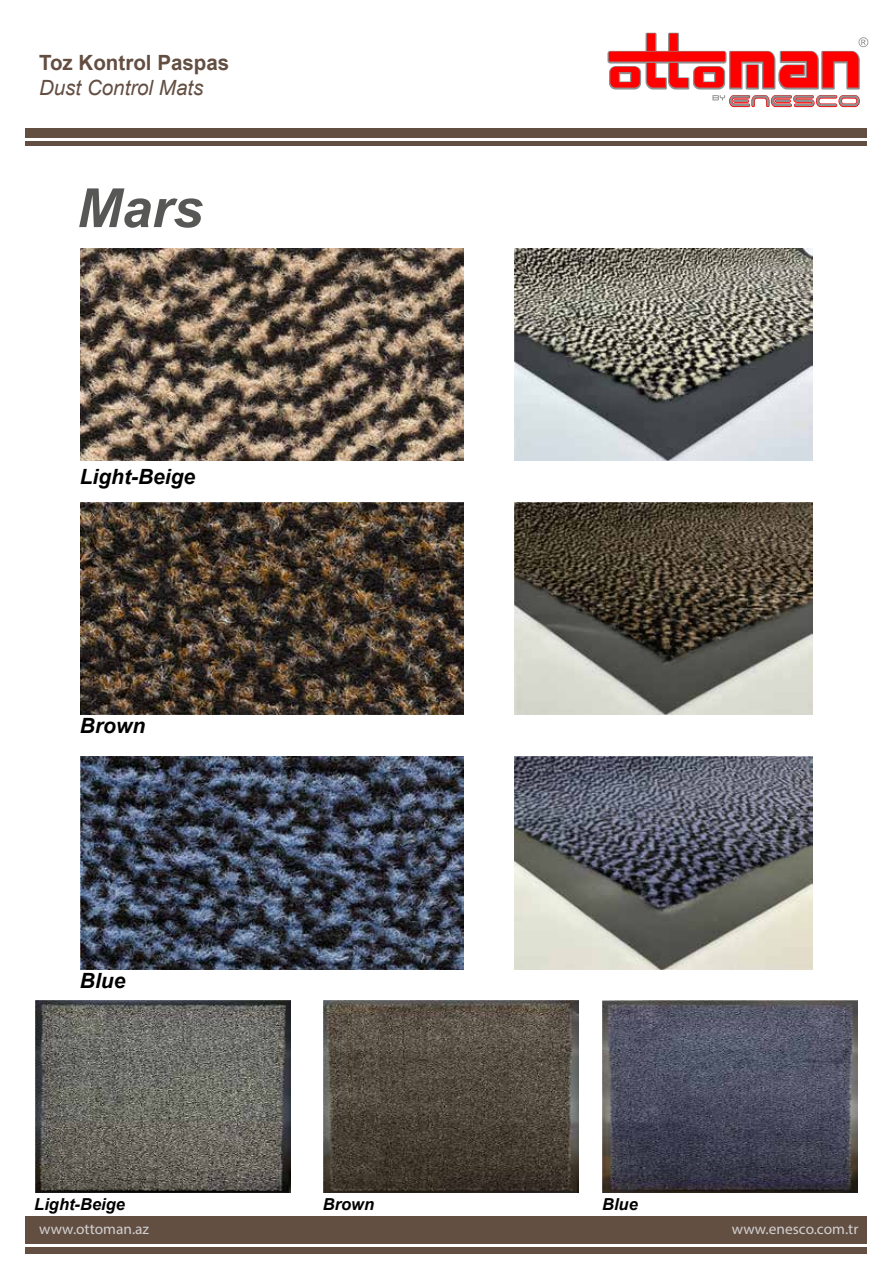
<style>
.page{position:relative;width:893px;height:1263px;background:#fff}
.page>*{position:absolute;margin:0;border:0;box-sizing:border-box;transform-origin:0 0}
.t1{font:italic 700 54px "Arial";color:#575756}
.t2{font:italic 700 21px "Arial";color:#000}
.t3{font:700 21px "Arial";color:#634e42}
.t4{font:italic 21px "Arial";color:#634e42}
.t5{font:italic 700 16.5px "Arial";color:#000}
.t6{font:15px "Myriad Pro";color:#d1d1d1}
</style>
<div class="page">
<div style="left:26px;top:1247px;width:841px;height:7px;background:#634e42"></div>
<svg style="left:607px;top:33px;width:261px;height:74px"></svg>
<div style="left:26px;top:1216px;width:841px;height:27px;background:#634e42"></div>
<div style="left:26px;top:128px;width:841px;height:10px;background:#634e42"></div>
<hr style="left:26px;top:141px;width:841px;height:4px;background:#634e42">
<img style="left:81px;top:756px;width:382px;height:213px">
<img style="left:515px;top:756px;width:297px;height:213px">
<img style="left:81px;top:502px;width:382px;height:213px">
<img style="left:515px;top:502px;width:297px;height:213px">
<img style="left:515px;top:248px;width:297px;height:213px">
<img style="left:81px;top:248px;width:382px;height:213px">
<img style="left:603px;top:1001px;width:255px;height:191px">
<img style="left:323px;top:1001px;width:256px;height:191px">
<img style="left:35px;top:1001px;width:255px;height:191px">
<h2 class="t3" style="left:39px;top:49px;width:192px">Toz Kontrol Paspas</h2>
<h2 class="t4" style="left:39px;top:74px;width:166px">Dust Control Mats</h2>
<h1 class="t1" style="left:77px;top:173px;width:128px">Mars</h1>
<h2 class="t2" style="left:80px;top:463px;width:117px">Light-Beige</h2>
<h2 class="t2" style="left:80px;top:712px;width:67px">Brown</h2>
<h2 class="t2" style="left:80px;top:967px;width:47px">Blue</h2>
<p class="t5" style="left:34px;top:1193px;width:92px">Light-Beige</p>
<p class="t5" style="left:323px;top:1193px;width:53px">Brown</p>
<p class="t5" style="left:602px;top:1193px;width:37px">Blue</p>
<p class="t6" style="left:39px;top:1220px;width:111px">www.ottoman.az</p>
<p class="t6" style="left:732px;top:1220px;width:128px">www.enesco.com.tr</p>
</div>
